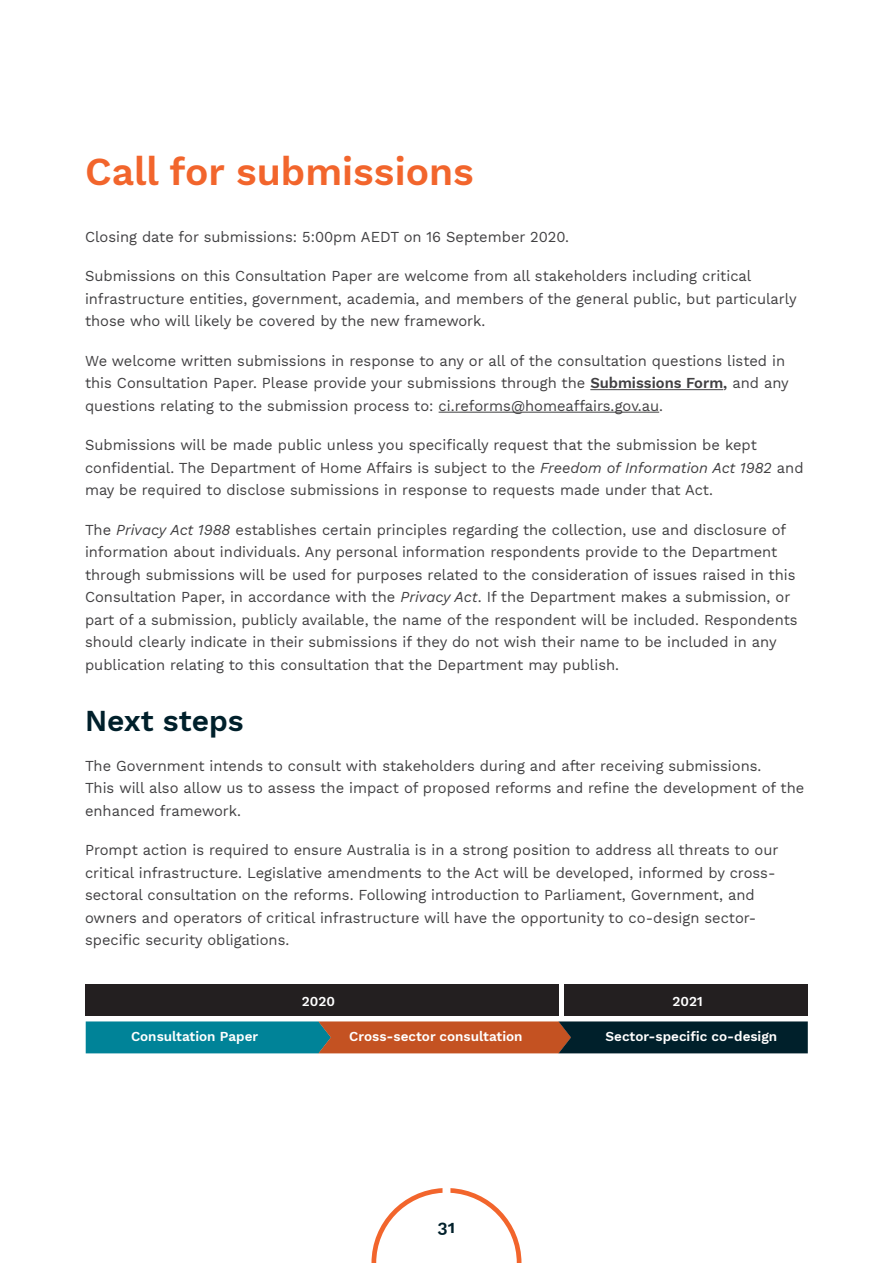
<style>
.page{position:relative;width:893px;height:1263px;background:#fff}
.page>*{position:absolute;margin:0;border:0;box-sizing:border-box;transform-origin:0 0}
.Heading_1{font:600 39px "Work Sans";color:#f2652c}
.Heading_2{font:600 30px "Work Sans";color:#00202b}
.t1{font:600 18px "Work Sans";color:#00202b}
.Body{font:15px/22.5px "Work Sans";color:#414042}
.t2{font:600 13.5px "Work Sans";color:#fff}
.s1{font-weight:600}
.s2{font-style:italic}
</style>
<div class="page">
<hr style="left:590px;top:389px;width:133px;height:1px;background:#414042">
<hr style="left:439px;top:412px;width:220px;height:1px;background:#414042">
<svg style="left:86px;top:1021px;width:722px;height:32px;background:#44544e"></svg>
<div style="left:85px;top:984px;width:473px;height:32px;background:#231f20"></div>
<div style="left:564px;top:984px;width:244px;height:32px;background:#231f20"></div>
<svg style="left:371px;top:1188px;width:150px;height:75px"></svg>
<h1 class="Heading_1" style="left:85px;top:142px;width:390px">Call for submissions</h1>
<p class="Body" style="left:85px;top:225px;width:486px">Closing date for submissions: 5:00pm AEDT on 16 September 2020.</p>
<p class="Body" style="left:85px;top:264px;width:713px">Submissions on this Consultation Paper are welcome from all stakeholders including critical infrastructure entities, government, academia, and members of the general public, but particularly those who will likely be covered by the new framework.</p>
<p class="Body" style="left:85px;top:349px;width:705px">We welcome written submissions in response to any or all of the consultation questions listed in this Consultation Paper. Please provide your submissions through the <span class="s1">Submissions Form,</span> and any questions relating to the submission process to: ci.reforms@homeaffairs.gov.au.</p>
<p class="Body" style="left:85px;top:433px;width:720px">Submissions will be made public unless you specifically request that the submission be kept confidential. The Department of Home Affairs is subject to the <span class="s2">Freedom of Information Act 1982</span> and may be required to disclose submissions in response to requests made under that Act.</p>
<p class="Body" style="left:85px;top:518px;width:714px">The <span class="s2">Privacy Act 1988</span> establishes certain principles regarding the collection, use and disclosure of information about individuals. Any personal information respondents provide to the Department through submissions will be used for purposes related to the consideration of issues raised in this Consultation Paper, in accordance with the <span class="s2">Privacy Act</span>. If the Department makes a submission, or part of a submission, publicly available, the name of the respondent will be included. Respondents should clearly indicate in their submissions if they do not wish their name to be included in any publication relating to this consultation that the Department may publish.</p>
<h2 class="Heading_2" style="left:85px;top:698px;width:160px">Next steps</h2>
<p class="Body" style="left:85px;top:754px;width:721px">The Government intends to consult with stakeholders during and after receiving submissions.<br>This will also allow us to assess the impact of proposed reforms and refine the development of the enhanced framework.</p>
<p class="Body" style="left:85px;top:838px;width:695px">Prompt action is required to ensure Australia is in a strong position to address all threats to our critical infrastructure. Legislative amendments to the Act will be developed, informed by cross&shy;sectoral consultation on the reforms. Following introduction to Parliament, Government, and owners and operators of critical infrastructure will have the opportunity to co-design sector&shy;specific security obligations.</p>
<p class="t2" style="left:131px;top:1026px;width:129px">Consultation Paper</p>
<p class="t2" style="left:302px;top:991px;width:35px">2020</p>
<p class="t2" style="left:672px;top:991px;width:32px">2021</p>
<p class="t2" style="left:349px;top:1026px;width:175px">Cross-sector consultation</p>
<p class="t2" style="left:605px;top:1026px;width:173px">Sector-specific co-design</p>
<p class="t1" style="left:438px;top:1213px;width:19px">31</p>
</div>
